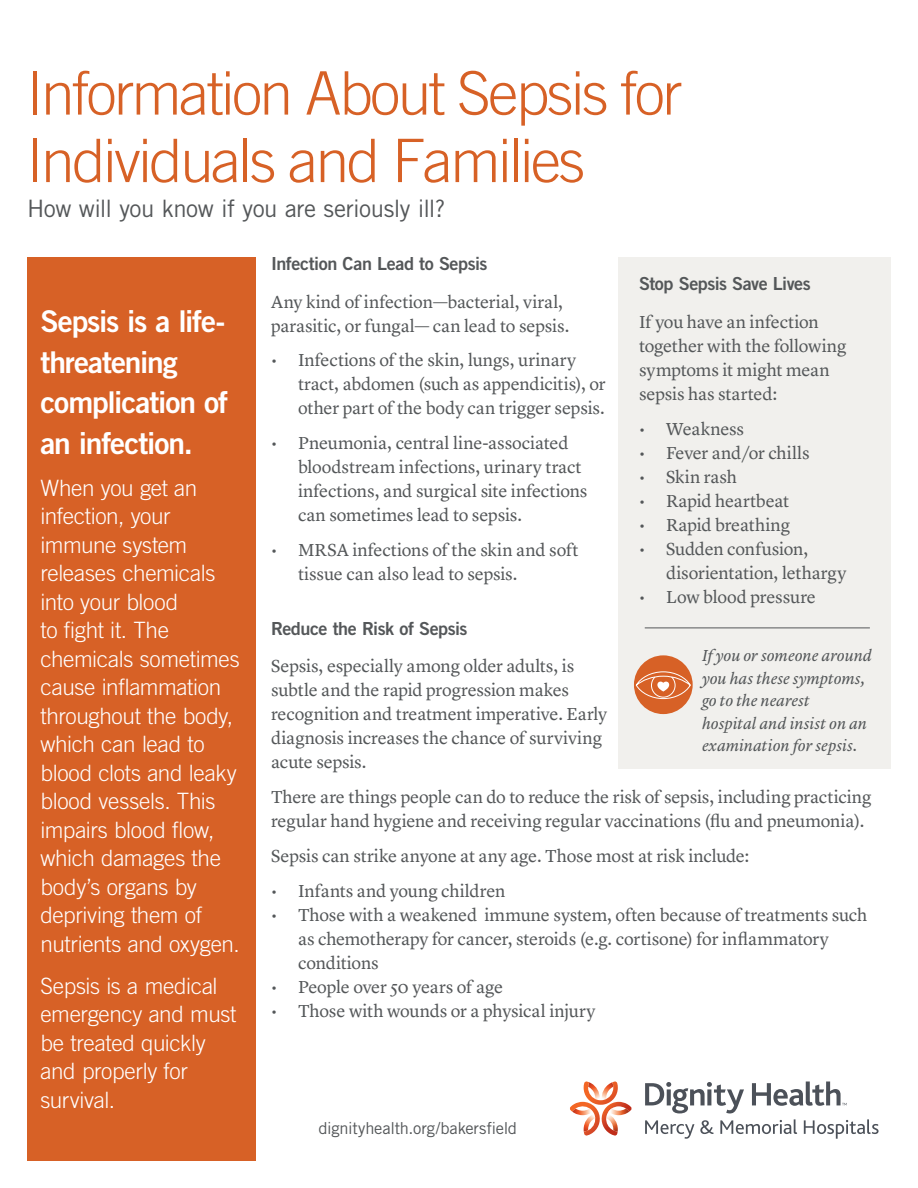
<style>
.page{position:relative;width:918px;height:1188px;background:#fff}
.page>*{position:absolute;margin:0;border:0;box-sizing:border-box;transform-origin:0 0}
.t1{font:300 60px/67.5px "Trade Gothic LT Std";letter-spacing:-.04em;color:#d76126}
.t2{font:30px/40.5px "Trade Gothic LT Std Bd 2";letter-spacing:-.04em;color:#fff}
.t3{font:24px "Trade Gothic LT Std";letter-spacing:-.02em;color:#545759}
.t4{font:300 22.5px/28.5px "Trade Gothic LT Std";letter-spacing:-.015em;color:#fff}
.t5{font:18px/24px "Lyon Text";letter-spacing:-.01em;color:#545759}
.t6{font:18px "Trade Gothic LT Std Bd 2";letter-spacing:-.025em;color:#545759}
.t7{font:italic 16.5px/22.5px "Lyon Text";color:#545759}
.t8{font:16.5px "Trade Gothic LT Std";letter-spacing:-.015em;color:#545759}
</style>
<div class="page">
<div style="left:27px;top:257px;width:229px;height:904px;background:#d76126"></div>
<div style="left:619px;top:257px;width:272px;height:512px;background:#f1f0ed"></div>
<hr style="left:645px;top:628px;width:225px;height:1px;background:#545759">
<div style="left:634px;top:655px;width:59px;height:59px;background:#d76126;border-radius:50%"></div>
<svg style="left:635px;top:671px;width:57px;height:29px"></svg>
<svg style="left:570px;top:1081px;width:62px;height:55px"></svg>
<img style="left:608px;top:1112px;width:21px;height:3px">
<img style="left:608px;top:1109px;width:21px;height:3px">
<svg style="left:645px;top:1120px;width:49px;height:19px"></svg>
<svg style="left:700px;top:1120px;width:14px;height:14px"></svg>
<svg style="left:720px;top:1119px;width:77px;height:15px"></svg>
<svg style="left:804px;top:1119px;width:75px;height:20px"></svg>
<svg style="left:645px;top:1082px;width:99px;height:31px"></svg>
<svg style="left:752px;top:1082px;width:95px;height:24px"></svg>
<h1 class="t1" style="left:27px;top:59px;width:657px">Information About Sepsis for<br>Individuals and Families</h1>
<h3 class="t3" style="left:27px;top:194px;width:420px">How will you know if you are seriously ill?</h3>
<h2 class="t2" style="left:40px;top:301px;width:189px">Sepsis is a life&shy;threatening complication of an infection.</h2>
<p class="t4" style="left:40px;top:473px;width:201px">When you get an infection, your immune system releases chemicals into your blood<br>to fight it. The chemicals sometimes cause inflammation throughout the body, which can lead to blood clots and leaky blood vessels. This impairs blood flow, which damages the body’s organs by depriving them of nutrients and oxygen.</p>
<p class="t4" style="left:40px;top:971px;width:198px">Sepsis is a medical emergency and must be treated quickly and properly for survival.</p>
<p class="t6" style="left:271px;top:252px;width:218px">Infection Can Lead to Sepsis</p>
<p class="t5" style="left:271px;top:288px;width:300px">Any kind of infection—bacterial, viral, parasitic, or fungal— can lead to sepsis.</p>
<p class="t5" style="left:298px;top:347px;width:309px;text-indent:-27px">• Infections of the skin, lungs, urinary tract, abdomen (such as appendicitis), or other part of the body can trigger sepsis.</p>
<p class="t5" style="left:298px;top:430px;width:291px;text-indent:-27px">• Pneumonia, central line-associated bloodstream infections, urinary tract infections, and surgical site infections can sometimes lead to sepsis.</p>
<p class="t5" style="left:298px;top:536px;width:282px;text-indent:-27px">• MRSA infections of the skin and soft tissue can also lead to sepsis.</p>
<p class="t6" style="left:271px;top:617px;width:198px">Reduce the Risk of Sepsis</p>
<p class="t5" style="left:271px;top:653px;width:338px">Sepsis, especially among older adults, is subtle and the rapid progression makes recognition and treatment imperative. Early diagnosis increases the chance of surviving acute sepsis.</p>
<p class="t5" style="left:271px;top:784px;width:602px">There are things people can do to reduce the risk of sepsis, including practicing regular hand hygiene and receiving regular vaccinations (flu and pneumonia).</p>
<p class="t5" style="left:271px;top:842px;width:480px">Sepsis can strike anyone at any age. Those most at risk include:</p>
<p class="t5" style="left:271px;top:877px;width:236px">• Infants and young children</p>
<p class="t5" style="left:298px;top:901px;width:571px;text-indent:-27px">• Those with a weakened immune system, often because of treatments such as chemotherapy for cancer, steroids (e.g. cortisone) for inflammatory conditions</p>
<p class="t5" style="left:271px;top:973px;width:233px">• People over 50 years of age</p>
<p class="t5" style="left:271px;top:997px;width:326px">• Those with wounds or a physical injury</p>
<p class="t6" style="left:639px;top:273px;width:173px">Stop Sepsis Save Lives</p>
<p class="t5" style="left:639px;top:308px;width:209px">If you have an infection together with the following symptoms it might mean sepsis has started:</p>
<p class="t5" style="left:639px;top:415px;width:107px">• Weakness</p>
<p class="t5" style="left:639px;top:439px;width:172px">• Fever and/or chills</p>
<p class="t5" style="left:639px;top:463px;width:99px">• Skin rash</p>
<p class="t5" style="left:639px;top:487px;width:152px">• Rapid heartbeat</p>
<p class="t5" style="left:639px;top:511px;width:152px">• Rapid breathing</p>
<p class="t5" style="left:666px;top:535px;width:182px;text-indent:-27px">• Sudden confusion, disorientation, lethargy</p>
<p class="t5" style="left:639px;top:583px;width:178px">• Low blood pressure</p>
<p class="t7" style="left:702px;top:643px;width:172px">If you or someone around you has these symptoms, go to the nearest<br>hospital and insist on an examination for sepsis.</p>
<p class="t8" style="left:319px;top:1118px;width:200px">dignityhealth.org/bakersfield</p>
</div>
